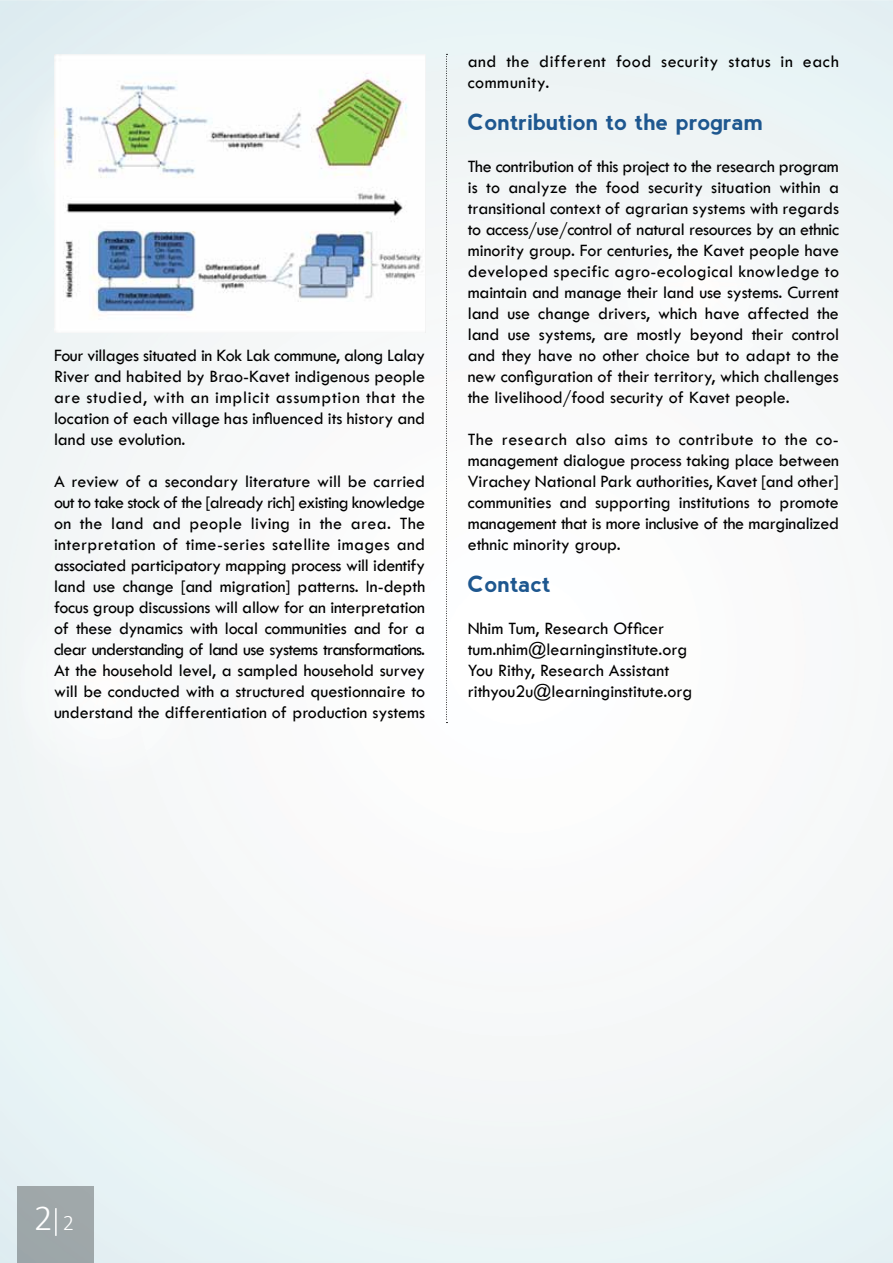
<style>
.page{position:relative;width:893px;height:1263px;background:#fff}
.page>*{position:absolute;margin:0;border:0;box-sizing:border-box;transform-origin:0 0}
.t1{font:300 37.5px "Calibri";color:#fff}
.t2{font:700 22.5px "nevis";color:#1e578f}
.t3{font:18px/21px "Tw Cen";color:#000;text-align:justify}
.t4{font:18px/21px "Tw Cen";letter-spacing:.03em;color:#000}
.s1{font-size:22.5px}
</style>
<div class="page">
<img style="left:0;top:0;width:893px;height:1263px">
<svg style="left:446px;top:54px;width:1px;height:669px"></svg>
<div style="left:18px;top:1186px;width:76px;height:77px;background:#9fa7a9"></div>
<hr style="left:55px;top:1208px;width:2px;height:28px;background:#fff">
<img style="left:55px;top:55px;width:370px;height:277px">
<p class="t3" style="left:54px;top:344px;width:373px">Four villages situated in Kok Lak commune, along Lalay River and habited by Brao-Kavet indigenous people are studied, with an implicit assumption that the location of each village has influenced its history and land use evolution.</p>
<p class="t3" style="left:54px;top:470px;width:373px">A review of a secondary literature will be carried out to take stock of the [already rich] existing knowledge on the land and people living in the area. The interpretation of time-series satellite images and associated participatory mapping process will identify land use change [and migration] patterns. In-depth focus group discussions will allow for an interpretation of these dynamics with local communities and for a clear understanding of land use systems transformations.<br>At the household level, a sampled household survey will be conducted with a structured questionnaire to understand the differentiation of production systems</p>
<p class="t4" style="left:468px;top:50px;width:373px">and the different food security status in each community.</p>
<p class="t2" style="left:468px;top:109px;width:297px">Contribution to the program</p>
<p class="t3" style="left:468px;top:155px;width:373px">The contribution of this project to the research program is to analyze the food security situation within a transitional context of agrarian systems with regards to access/use/control of natural resources by an ethnic minority group. For centuries, the Kavet people have developed specific agro-ecological knowledge to maintain and manage their land use systems. Current land use change drivers, which have affected the land use systems, are mostly beyond their control and they have no other choice but to adapt to the new configuration of their territory, which challenges the livelihood/food security of Kavet people.</p>
<p class="t3" style="left:468px;top:428px;width:373px">The research also aims to contribute to the co&shy;management dialogue process taking place between Virachey National Park authorities, Kavet [and other] communities and supporting institutions to promote management that is more inclusive of the marginalized ethnic minority group.</p>
<p class="t2" style="left:468px;top:571px;width:85px">Contact</p>
<p class="t3" style="left:468px;top:617px;width:226px;text-align:left">Nhim Tum, Research Officer tum.nhim@learninginstitute.org<br>You Rithy, Research Assistant rithyou2u@learninginstitute.org</p>
<h1 class="t1" style="left:34px;top:1195px;width:42px">2 <span class="s1">2</span></h1>
</div>
